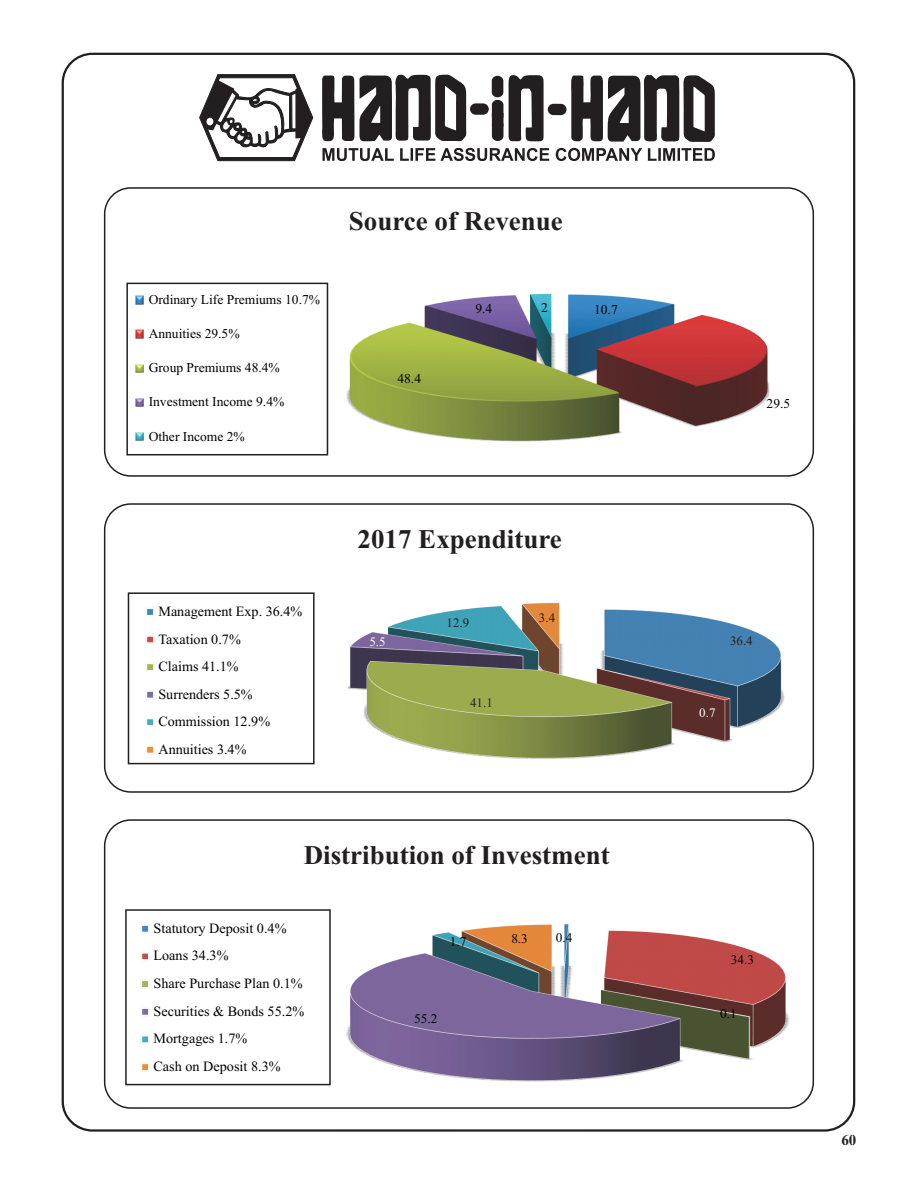
<style>
.page{position:relative;width:918px;height:1188px;background:#fff}
.page>*{position:absolute;margin:0;border:0;box-sizing:border-box;transform-origin:0 0}
.t1{font:700 27px "Times New Roman";color:#231f20}
.t2{font:700 15px "Times New Roman";color:#231f20}
.t3{font:14.25px/27.6px "Times New Roman";color:#010202}
.t4{font:14.1px/27.6px "Times New Roman";color:#010202}
.t5{font:13.5px "Times New Roman";color:#010202}
.t6{font:13.35px "Times New Roman";color:#010202}
.t7{font:12.9px "Times New Roman";color:#231f20}
.t8{font:12.9px "Times New Roman";color:#fff}
</style>
<div class="page">
<img style="left:319px;top:924px;width:489px;height:181px">
<svg style="left:142px;top:925px;width:6px;height:7px"></svg>
<svg style="left:142px;top:953px;width:6px;height:7px"></svg>
<svg style="left:142px;top:981px;width:6px;height:6px"></svg>
<svg style="left:142px;top:1008px;width:6px;height:7px"></svg>
<svg style="left:142px;top:1036px;width:6px;height:7px"></svg>
<svg style="left:142px;top:1064px;width:6px;height:6px"></svg>
<div style="left:125px;top:909px;width:206px;height:176px;border:2px solid #231f20"></div>
<img style="left:347px;top:602px;width:438px;height:157px">
<svg style="left:147px;top:609px;width:6px;height:6px"></svg>
<svg style="left:147px;top:636px;width:6px;height:7px"></svg>
<svg style="left:147px;top:664px;width:6px;height:6px"></svg>
<svg style="left:147px;top:691px;width:6px;height:7px"></svg>
<svg style="left:147px;top:719px;width:6px;height:7px"></svg>
<svg style="left:147px;top:746px;width:6px;height:7px"></svg>
<div style="left:128px;top:592px;width:187px;height:172px;border:2px solid #231f20"></div>
<img style="left:328px;top:287px;width:442px;height:167px">
<svg style="left:135px;top:296px;width:9px;height:8px"></svg>
<svg style="left:135px;top:330px;width:9px;height:8px"></svg>
<svg style="left:135px;top:364px;width:9px;height:9px"></svg>
<svg style="left:135px;top:398px;width:9px;height:9px"></svg>
<svg style="left:135px;top:432px;width:9px;height:9px"></svg>
<div style="left:126px;top:283px;width:202px;height:172px;border:2px solid #231f20"></div>
<svg style="left:199px;top:74px;width:114px;height:87px"></svg>
<svg style="left:322px;top:74px;width:393px;height:87px"></svg>
<div style="left:104px;top:187px;width:710px;height:290px;border:2px solid #231f20;border-radius:26px"></div>
<div style="left:104px;top:503px;width:710px;height:290px;border:2px solid #231f20;border-radius:26px"></div>
<div style="left:104px;top:819px;width:710px;height:290px;border:2px solid #231f20;border-radius:26px"></div>
<p class="t5" style="left:149px;top:295px;width:173px">Ordinary Life Premiums 10.7%</p>
<p class="t5" style="left:149px;top:329px;width:92px">Annuities 29.5%</p>
<p class="t5" style="left:149px;top:363px;width:133px">Group Premiums 48.4%</p>
<p class="t5" style="left:149px;top:397px;width:137px">Investment Income 9.4%</p>
<p class="t5" style="left:149px;top:431px;width:98px">Other Income 2%</p>
<h1 class="t1" style="left:349px;top:211px;width:215px">Source of Revenue</h1>
<p class="t5" style="left:397px;top:374px;width:25px">48.4</p>
<p class="t5" style="left:475px;top:304px;width:18px">9.4</p>
<p class="t5" style="left:541px;top:302px;width:8px">2</p>
<p class="t5" style="left:594px;top:305px;width:25px">10.7</p>
<p class="t4" style="left:158px;top:599px;width:145px">Management Exp. 36.4%<br>Taxation 0.7%<br>Claims 41.1%<br>Surrenders 5.5%<br>Commission 12.9%<br>Annuities 3.4%</p>
<h1 class="t1" style="left:358px;top:529px;width:206px">2017 Expenditure</h1>
<p class="t8" style="left:369px;top:637px;width:18px">5.5</p>
<p class="t7" style="left:447px;top:618px;width:24px">12.9</p>
<p class="t7" style="left:470px;top:698px;width:24px">41.1</p>
<p class="t7" style="left:539px;top:613px;width:18px">3.4</p>
<h1 class="t1" style="left:304px;top:845px;width:307px">Distribution of Investment</h1>
<p class="t3" style="left:154px;top:915px;width:152px">Statutory Deposit 0.4%<br>Loans 34.3%<br>Share Purchase Plan 0.1%<br>Securities &amp; Bonds 55.2%<br>Mortgages 1.7%<br>Cash on Deposit 8.3%</p>
<p class="t6" style="left:450px;top:937px;width:18px">1.7</p>
<p class="t6" style="left:511px;top:934px;width:18px">8.3</p>
<p class="t6" style="left:414px;top:1014px;width:25px">55.2</p>
<p class="t6" style="left:556px;top:933px;width:18px">0.4</p>
<p class="t5" style="left:767px;top:398px;width:25px">29.5</p>
<p class="t7" style="left:730px;top:636px;width:24px">36.4</p>
<p class="t8" style="left:699px;top:708px;width:18px">0.7</p>
<p class="t6" style="left:731px;top:955px;width:25px">34.3</p>
<p class="t6" style="left:720px;top:1008px;width:18px">0.1</p>
<p class="t2" style="left:841px;top:1135px;width:16px">60</p>
</div>
